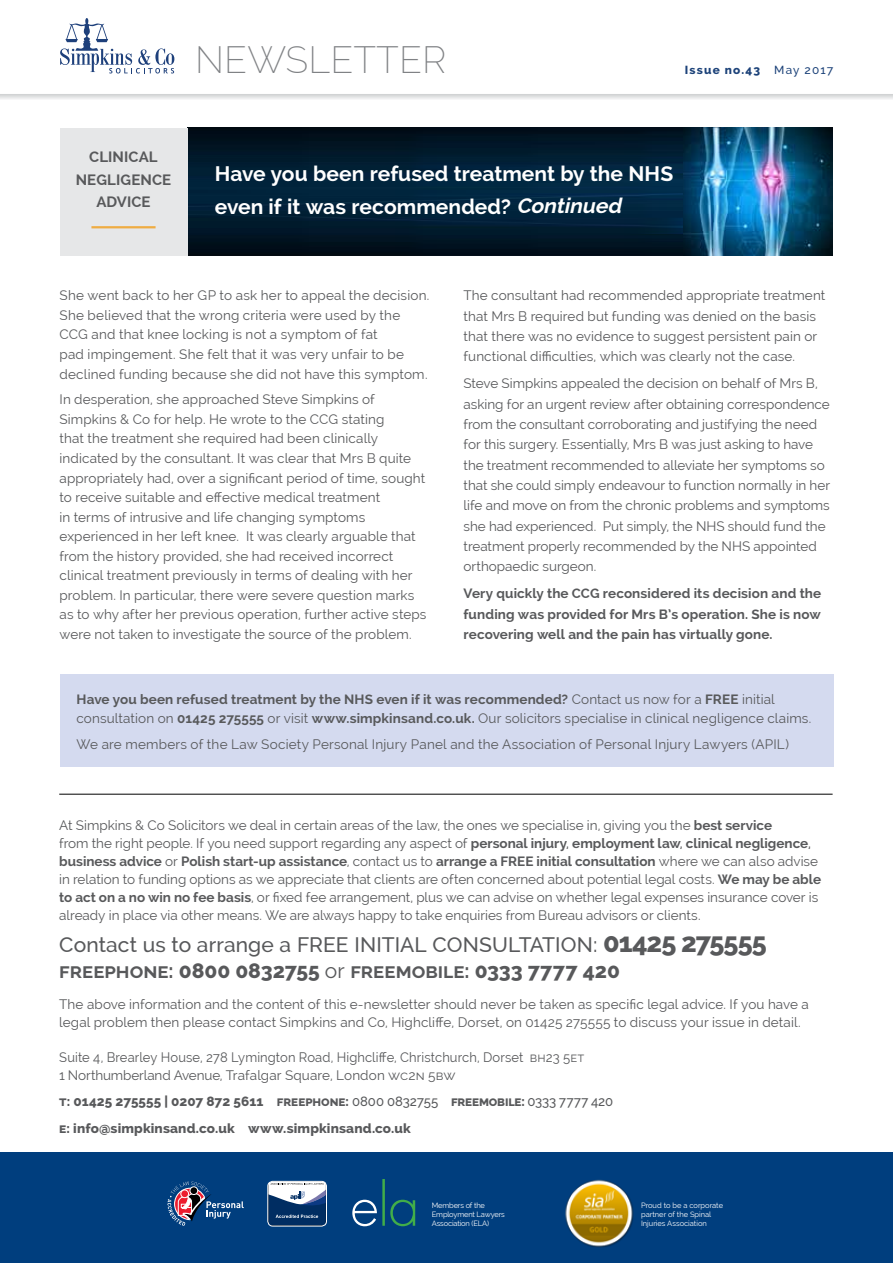
<style>
.page{position:relative;width:893px;height:1263px;background:#fff}
.page>*{position:absolute;margin:0;border:0;box-sizing:border-box;transform-origin:0 0}
.t1{font:200 37.35px "Raleway";color:#808285}
.t2{font:800 27px "Raleway";letter-spacing:-.035em;color:#58595b}
.t3{font:700 21px/32.7px "Raleway";color:#fff}
.t4{font:800 21px "Raleway";color:#58595b}
.t5{font:500 21px "Raleway";letter-spacing:.005em;color:#58595b}
.t6{font:700 15px/22.5px "Raleway";letter-spacing:.005em;color:#58595b;text-align:center}
.t7{font:13.5px/19.5px "Raleway";letter-spacing:.005em;color:#58595b}
.t8{font:700 13.5px/20.4px "Raleway";letter-spacing:.005em;color:#58595b}
.t9{font:13.5px/18px "Raleway";letter-spacing:.005em;color:#58595b;scale:.96 1}
.t10{font:800 13.5px/26.5px "Raleway";letter-spacing:.005em;color:#58595b}
.t11{font:800 11.7px "Raleway";letter-spacing:.1em;color:#1c4279}
.t12{font:7.5px/9px "Raleway";letter-spacing:-.01em;color:#fff}
.s1{font-weight:500}
.s2{font-style:italic}
.s3{font-weight:400}
.s4{font-weight:700}
.s5{font-weight:500;font-size:21px}
</style>
<div class="page">
<img style="left:674px;top:128px;width:159px;height:128px">
<img style="left:187px;top:128px;width:495px;height:127px">
<div style="left:0;top:1152px;width:893px;height:111px;background:#003e7e"></div>
<img style="left:565px;top:1179px;width:69px;height:69px">
<svg style="left:168px;top:1181px;width:76px;height:45px"></svg>
<svg style="left:269px;top:1181px;width:57px;height:45px;background:#6680a0"></svg>
<div style="left:267px;top:1181px;width:60px;height:45px;border:1px solid #fff;border-radius:5px"></div>
<svg style="left:352px;top:1179px;width:63px;height:47px"></svg>
<svg style="left:60px;top:18px;width:114px;height:55px"></svg>
<div style="left:0;top:94px;width:893px;height:6px;background:#e3e4e5"></div>
<hr style="left:59px;top:794px;width:774px;height:1px;background:#000">
<div style="left:60px;top:128px;width:127px;height:128px;background:#e6e7e8"></div>
<hr style="left:91px;top:226px;width:65px;height:2px;background:#efac42">
<div style="left:60px;top:674px;width:773px;height:92px;background:#d4daef"></div>
<h1 class="t1" style="left:195px;top:38px;width:253px">NEWSLETTER</h1>
<p class="t11" style="left:685px;top:63px;width:150px">Issue no.43 <span class="s1">May 2017</span></p>
<p class="t6" style="left:76px;top:146px;width:97px">CLINICAL<br>NEGLIGENCE<br>ADVICE</p>
<h3 class="t3" style="left:215px;top:157px;width:460px">Have you been refused treatment by the NHS even if it was recommended? <span class="s2">Continued</span></h3>
<p class="t7" style="left:60px;top:286px;width:371px">She went back to her GP to ask her to appeal the decision.<br>She believed that the wrong criteria were used by the CCG and that knee locking is not a symptom of fat<br>pad impingement. She felt that it was very unfair to be declined funding because she did not have this symptom.</p>
<p class="t7" style="left:60px;top:390px;width:368px">In desperation, she approached Steve Simpkins of Simpkins &amp; Co for help. He wrote to the CCG stating<br>that the treatment she required had been clinically indicated by the consultant. It was clear that Mrs B quite appropriately had, over a significant period of time, sought to receive suitable and effective medical treatment<br>in terms of intrusive and life changing symptoms experienced in her left knee. It was clearly arguable that from the history provided, she had received incorrect clinical treatment previously in terms of dealing with her problem. In particular, there were severe question marks as to why after her previous operation, further active steps were not taken to investigate the source of the problem.</p>
<p class="t7" style="left:463px;top:285px;width:363px;line-height:20.4px">The consultant had recommended appropriate treatment that Mrs B required but funding was denied on the basis that there was no evidence to suggest persistent pain or functional difficulties, which was clearly not the case.</p>
<p class="t7" style="left:463px;top:373px;width:368px;line-height:20.4px">Steve Simpkins appealed the decision on behalf of Mrs B, asking for an urgent review after obtaining correspondence from the consultant corroborating and justifying the need for this surgery. Essentially, Mrs B was just asking to have the treatment recommended to alleviate her symptoms so that she could simply endeavour to function normally in her life and move on from the chronic problems and symptoms she had experienced. Put simply, the NHS should fund the treatment properly recommended by the NHS appointed orthopaedic surgeon.</p>
<p class="t8" style="left:463px;top:583px;width:359px;text-align:justify">Very quickly the CCG reconsidered its decision and the funding was provided for Mrs B’s operation. She is now recovering well and the pain has virtually gone.</p>
<p class="t8" style="left:77px;top:689px;width:736px;line-height:19.5px">Have you been refused treatment by the NHS even if it was recommended? <span class="s3">Contact us now for a</span> FREE <span class="s3">initial consultation on</span> 01425 275555 <span class="s3">or visit</span> www.simpkinsand.co.uk. <span class="s3">Our solicitors specialise in clinical negligence claims.</span></p>
<p class="t7" style="left:77px;top:735px;width:714px">We are members of the Law Society Personal Injury Panel and the Association of Personal Injury Lawyers (APIL)</p>
<p class="t7" style="left:59px;top:816px;width:763px;line-height:18px">At Simpkins &amp; Co Solicitors we deal in certain areas of the law, the ones we specialise in, giving you the <span class="s4">best service<br></span>from the right people. If you need support regarding any aspect of <span class="s4">personal injury</span><span class="s1">,</span> <span class="s4">employment law</span><span class="s1">,</span> <span class="s4">clinical negligence</span><span class="s1">, </span><span class="s4">business advice</span> or <span class="s4">Polish start-up assistance</span>, contact us to <span class="s4">arrange a FREE initial consultation</span> where we can also advise in relation to funding options as we appreciate that clients are often concerned about potential legal costs. <span class="s4">We may be able to act on a no win no fee basis</span>, or fixed fee arrangement, plus we can advise on whether legal expenses insurance cover is already in place via other means. We are always happy to take enquiries from Bureau advisors or clients.</p>
<h3 class="t5" style="left:59px;top:932px;width:307px">Contact us to arrange a FREE initial</h3>
<h3 class="t5" style="left:433px;top:932px;width:87px">consultati</h3>
<h2 class="t2" style="left:561px;top:927px;width:207px"><span class="s5">on :</span> 01425 275555</h2>
<h3 class="t4" style="left:59px;top:959px;width:562px"><span class="s4">freephone:</span> 0800 0832755 <span class="s3">or</span> <span class="s4">freemobile:</span> 0333 7777 420</h3>
<p class="t7" style="left:59px;top:995px;width:751px;line-height:18px">The above information and the content of this e-newsletter should never be taken as specific legal advice. If you have a legal problem then please contact Simpkins and Co, Highcliffe, Dorset, on 01425 275555 to discuss your issue in detail.</p>
<p class="t9" style="left:59px;top:1048px;width:549px">Suite 4, Brearley House, 278 Lymington Road, Highcliffe, Christchurch, Dorset bh23 5et<br>1 Northumberland Avenue, Trafalgar Square, London wc2n 5bw</p>
<p class="t10" style="left:59px;top:1088px;width:555px">t: 01425 275555 | 0207 872 5611 freephone: <span class="s1">0800 0832755</span> freemobile: <span class="s1">0333 7777 420 </span>e: info@simpkinsand.co.uk www.simpkinsand.co.uk</p>
<p class="t12" style="left:432px;top:1201px;width:75px">Members of the<br>Employment Lawyers<br>Association (ELA)</p>
<p class="t12" style="left:641px;top:1201px;width:84px">Proud to be a corporate partner of the Spinal<br>Injuries Association</p>
</div>
